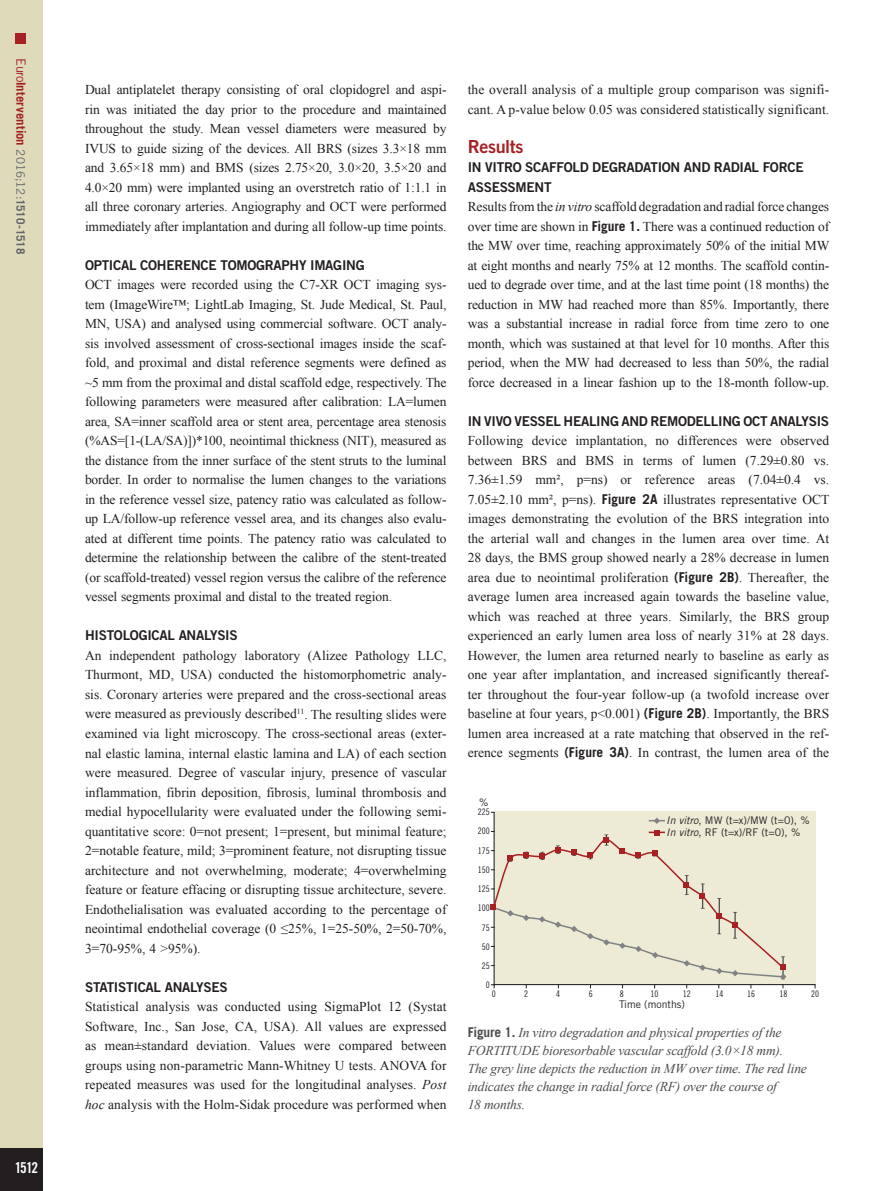
<style>
.page{position:relative;width:893px;height:1191px;background:#fff}
.page>*{position:absolute;margin:0;border:0;box-sizing:border-box;transform-origin:0 0}
.intertitre1{font:18px "Trade Gothic LT Std Bd 2";letter-spacing:-.02em;color:#a72023}
.t1{font:15px "Trade Gothic LT Std Bd Cn 20";color:#fff}
.text_1er_paragraph{font:13.5px/19.5px "Times New Roman";color:#231f20;text-align:justify}
.text_paragraph{font:13.5px/19.5px "Times New Roman";letter-spacing:-.01em;color:#231f20;text-align:justify}
.figure_legende{font:italic 13.5px/18px "Times New Roman";letter-spacing:-.015em;color:#4b4c4d}
.intertitre2{font:13.5px/19.5px "Trade Gothic LT Std Bd 2";letter-spacing:-.02em;color:#231f20}
.t2{font:700 12.75px "Trade Gothic LT Std";letter-spacing:.005em;color:#a72023}
.t3{font:10.5px/12px "Trade Gothic LT Std";color:#231f20}
.t4{font:9px/19.2px "Trade Gothic LT Std Cn 18";color:#231f20;text-align:right}
.s1{font-weight:400}
.s2{font-weight:400;font-size:11.7px;color:#636366}
.s3{font-size:11.7px;color:#636366}
.s4{font-style:italic}
.s5{font-family:"Trade Gothic LT Std";font-weight:700}
.s6{font-family:"Trade Gothic LT Std";font-weight:700;font-style:normal}
</style>
<div class="page">
<div style="left:0;top:0;width:43px;height:1191px;background:#dedaba"></div>
<div style="left:16px;top:34px;width:10px;height:10px;background:#a72023"></div>
<div style="left:0;top:1148px;width:43px;height:43px;background:#231f20"></div>
<div style="left:493px;top:811px;width:323px;height:174px;background:#edebd5"></div>
<svg style="left:649px;top:817px;width:16px;height:7px"></svg>
<svg style="left:490px;top:830px;width:296px;height:158px;background:#e7e1cd"></svg>
<p class="t2" style="left:29px;top:58px;width:197px;rotate:90deg"><span class="s1">Euro</span>Intervention <span class="s2">2016;12:</span><span class="s3">1510-1518</span></p>
<p class="t1" style="left:15px;top:1158px;width:25px">1512</p>
<p class="text_paragraph" style="left:85px;top:80px;width:363px">Dual antiplatelet therapy consisting of oral clopidogrel and aspi&shy;rin was initiated the day prior to the procedure and maintained throughout the study. Mean vessel diameters were measured by IVUS to guide sizing of the devices. All BRS (sizes 3.3×18 mm and 3.65×18 mm) and BMS (sizes 2.75×20, 3.0×20, 3.5×20 and 4.0×20 mm) were implanted using an overstretch ratio of 1:1.1 in all three coronary arteries. Angiography and OCT were performed immediately after implantation and during all follow-up time points.</p>
<p class="intertitre2" style="left:85px;top:255px;width:281px">OPTICAL COHERENCE TOMOGRAPHY IMAGING</p>
<p class="text_1er_paragraph" style="left:85px;top:275px;width:363px">OCT images were recorded using the C7-XR OCT imaging sys&shy;tem (ImageWire™; LightLab Imaging, St. Jude Medical, St. Paul, MN, USA) and analysed using commercial software. OCT analy&shy;sis involved assessment of cross-sectional images inside the scaf&shy;fold, and proximal and distal reference segments were defined as ~5 mm from the proximal and distal scaffold edge, respectively. The following parameters were measured after calibration: LA=lumen area, SA=inner scaffold area or stent area, percentage area stenosis (%AS=[1-(LA/SA)])*100, neointimal thickness (NIT), measured as the distance from the inner surface of the stent struts to the luminal border. In order to normalise the lumen changes to the variations in the reference vessel size, patency ratio was calculated as follow&shy;up LA/follow-up reference vessel area, and its changes also evalu&shy;ated at different time points. The patency ratio was calculated to determine the relationship between the calibre of the stent-treated (or scaffold-treated) vessel region versus the calibre of the reference vessel segments proximal and distal to the treated region.</p>
<p class="intertitre2" style="left:85px;top:625px;width:154px">HISTOLOGICAL ANALYSIS</p>
<p class="text_1er_paragraph" style="left:85px;top:645px;width:363px">An independent pathology laboratory (Alizee Pathology LLC, Thurmont, MD, USA) conducted the histomorphometric analy&shy;sis. Coronary arteries were prepared and the cross-sectional areas were measured as previously described<sup>11</sup>. The resulting slides were examined via light microscopy. The cross-sectional areas (exter&shy;nal elastic lamina, internal elastic lamina and LA) of each section were measured. Degree of vascular injury, presence of vascular inflammation, fibrin deposition, fibrosis, luminal thrombosis and medial hypocellularity were evaluated under the following semi&shy;quantitative score: 0=not present; 1=present, but minimal feature; 2=notable feature, mild; 3=prominent feature, not disrupting tissue architecture and not overwhelming, moderate; 4=overwhelming feature or feature effacing or disrupting tissue architecture, severe.<br>Endothelialisation was evaluated according to the percentage of neointimal endothelial coverage (0 ≤25%, 1=25-50%, 2=50-70%, 3=70-95%, 4 &gt;95%).</p>
<p class="intertitre2" style="left:85px;top:976px;width:144px">STATISTICAL ANALYSES</p>
<p class="text_1er_paragraph" style="left:85px;top:996px;width:363px">Statistical analysis was conducted using SigmaPlot 12 (Systat Software, Inc., San Jose, CA, USA). All values are expressed as mean±standard deviation. Values were compared between groups using non-parametric Mann-Whitney U tests. ANOVA for repeated measures was used for the longitudinal analyses. <span class="s4">Post hoc</span> analysis with the Holm-Sidak procedure was performed when</p>
<p class="text_1er_paragraph" style="left:468px;top:80px;width:363px">the overall analysis of a multiple group comparison was signifi&shy;cant. A p-value below 0.05 was considered statistically significant.</p>
<p class="intertitre1" style="left:468px;top:135px;width:57px">Results</p>
<p class="intertitre2" style="left:468px;top:157px;width:337px">IN VITRO SCAFFOLD DEGRADATION AND RADIAL FORCE<br>ASSESSMENT</p>
<p class="text_1er_paragraph" style="left:468px;top:197px;width:363px">Results from the <span class="s4">in vitro</span> scaffold degradation and radial force changes over time are shown in <span class="s5">Figure 1.</span> There was a continued reduction of the MW over time, reaching approximately 50% of the initial MW at eight months and nearly 75% at 12 months. The scaffold contin&shy;ued to degrade over time, and at the last time point (18 months) the reduction in MW had reached more than 85%. Importantly, there was a substantial increase in radial force from time zero to one month, which was sustained at that level for 10 months. After this period, when the MW had decreased to less than 50%, the radial force decreased in a linear fashion up to the 18-month follow-up.</p>
<p class="intertitre2" style="left:468px;top:411px;width:363px">IN VIVO VESSEL HEALING AND REMODELLING OCT ANALYSIS</p>
<p class="text_1er_paragraph" style="left:468px;top:431px;width:363px">Following device implantation, no differences were observed between BRS and BMS in terms of lumen (7.29±0.80 vs.<br>7.36±1.59 mm², p=ns) or reference areas (7.04±0.4 vs.<br>7.05±2.10 mm², p=ns). <span class="s5">Figure 2A</span> illustrates representative OCT images demonstrating the evolution of the BRS integration into the arterial wall and changes in the lumen area over time. At 28 days, the BMS group showed nearly a 28% decrease in lumen area due to neointimal proliferation <span class="s5">(Figure 2B)</span>. Thereafter, the average lumen area increased again towards the baseline value, which was reached at three years. Similarly, the BRS group experienced an early lumen area loss of nearly 31% at 28 days.<br>However, the lumen area returned nearly to baseline as early as one year after implantation, and increased significantly thereaf&shy;ter throughout the four-year follow-up (a twofold increase over baseline at four years, p&lt;0.001) <span class="s5">(Figure 2B)</span>. Importantly, the BRS lumen area increased at a rate matching that observed in the ref&shy;erence segments <span class="s5">(Figure 3A)</span>. In contrast, the lumen area of the</p>
<p class="t3" style="left:479px;top:796px;width:11px">%</p>
<p class="t4" style="left:478px;top:802px;width:13px">225<br>200<br>175<br>150<br>125<br>100<br>75<br>50<br>25<br>0</p>
<p class="t3" style="left:666px;top:814px;width:145px"><span class="s4">In vitro</span>, MW (t=x)/MW (t=0), %<br><span class="s4">In vitro</span>, RF (t=x)/RF (t=0), %</p>
<p class="t4" style="left:492px;top:983px;width:5px">0</p>
<p class="t4" style="left:524px;top:983px;width:5px">2</p>
<p class="t4" style="left:556px;top:983px;width:5px">4</p>
<p class="t4" style="left:589px;top:983px;width:5px">6</p>
<p class="t4" style="left:620px;top:983px;width:5px">8</p>
<p class="t4" style="left:651px;top:983px;width:9px">10</p>
<p class="t4" style="left:683px;top:983px;width:9px">12</p>
<p class="t4" style="left:716px;top:983px;width:9px">14</p>
<p class="t4" style="left:747px;top:983px;width:9px">16</p>
<p class="t4" style="left:779px;top:983px;width:9px">18</p>
<p class="t4" style="left:811px;top:983px;width:9px">20</p>
<p class="t3" style="left:619px;top:998px;width:67px">Time (months)</p>
<p class="figure_legende" style="left:468px;top:1022px;width:341px"><span class="s6">Figure 1.</span> In vitro degradation and physical properties of the FORTITUDE bioresorbable vascular scaffold (3.0×18 mm).<br>The grey line depicts the reduction in MW over time. The red line indicates the change in radial force (RF) over the course of<br>18 months.</p>
</div>
